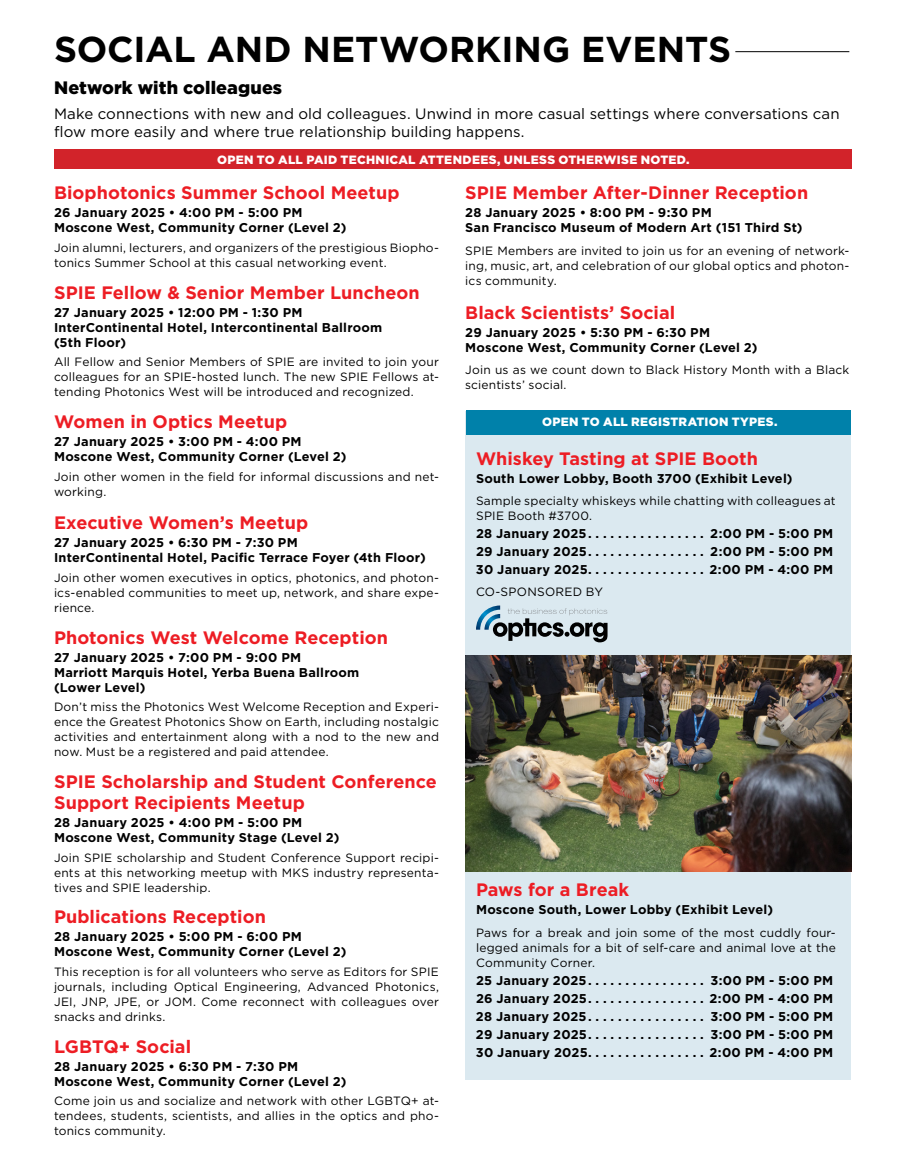
<style>
.page{position:relative;width:905px;height:1161px;background:#fff}
.page>*{position:absolute;margin:0;border:0;box-sizing:border-box;transform-origin:0 0}
.t1{font:700 36px "Gotham";color:#000}
.t2{font:700 18px/21px "Gotham";letter-spacing:.005em;color:#ed1d24}
.t3{font:900 18px "Gotham";letter-spacing:.005em;color:#000}
.t4{font:15px/18px "Gotham";letter-spacing:.005em;color:#000}
.t5{font:700 12.75px/15px "Gotham";letter-spacing:.02em;color:#000}
.t6{font:12px/15px "Gotham";letter-spacing:.015em;color:#000;text-align:justify}
.t7{font:900 12px "Gotham";letter-spacing:.025em;color:#fff}
</style>
<div class="page">
<div style="left:465px;top:411px;width:385px;height:668px;background:#dbe9f0"></div>
<hr style="left:735px;top:51px;width:114px;height:1px;background:#000">
<svg style="left:476px;top:606px;width:131px;height:36px"></svg>
<img style="left:465px;top:656px;width:386px;height:216px">
<div style="left:55px;top:149px;width:797px;height:20px;background:#d2232a"></div>
<div style="left:466px;top:411px;width:384px;height:24px;background:#0081aa"></div>
<h1 class="t1" style="left:54px;top:26px;width:678px">SOCIAL AND NETWORKING EVENTS</h1>
<h2 class="t3" style="left:54px;top:75px;width:230px">Network with colleagues</h2>
<p class="t4" style="left:54px;top:104px;width:787px">Make connections with new and old colleagues. Unwind in more casual settings where conversations can flow more easily and where true relationship building happens.</p>
<p class="t7" style="left:217px;top:151px;width:474px">OPEN TO ALL PAID TECHNICAL ATTENDEES, UNLESS OTHERWISE NOTED.</p>
<h2 class="t2" style="left:54px;top:182px;width:347px">Biophotonics Summer School Meetup</h2>
<p class="t5" style="left:54px;top:205px;width:294px">26 January 2025 • 4:00 PM - 5:00 PM<br>Moscone West, Community Corner (Level 2)</p>
<p class="t6" style="left:54px;top:240px;width:386px">Join alumni, lecturers, and organizers of the prestigious Biopho&shy;tonics Summer School at this casual networking event.</p>
<h2 class="t2" style="left:54px;top:282px;width:367px">SPIE Fellow &amp; Senior Member Luncheon</h2>
<p class="t5" style="left:54px;top:305px;width:330px">27 January 2025 • 12:00 PM - 1:30 PM<br>InterContinental Hotel, Intercontinental Ballroom (5th Floor)</p>
<p class="t6" style="left:54px;top:354px;width:386px">All Fellow and Senior Members of SPIE are invited to join your colleagues for an SPIE-hosted lunch. The new SPIE Fellows at&shy;tending Photonics West will be introduced and recognized.</p>
<h2 class="t2" style="left:54px;top:411px;width:235px">Women in Optics Meetup</h2>
<p class="t5" style="left:54px;top:434px;width:294px">27 January 2025 • 3:00 PM - 4:00 PM<br>Moscone West, Community Corner (Level 2)</p>
<p class="t6" style="left:54px;top:469px;width:386px">Join other women in the field for informal discussions and net&shy;working.</p>
<h2 class="t2" style="left:54px;top:512px;width:256px">Executive Women’s Meetup</h2>
<p class="t5" style="left:54px;top:535px;width:373px">27 January 2025 • 6:30 PM - 7:30 PM<br>InterContinental Hotel, Pacific Terrace Foyer (4th Floor)</p>
<p class="t6" style="left:54px;top:570px;width:386px">Join other women executives in optics, photonics, and photon&shy;ics-enabled communities to meet up, network, and share expe&shy;rience.</p>
<h2 class="t2" style="left:54px;top:627px;width:335px">Photonics West Welcome Reception</h2>
<p class="t5" style="left:54px;top:650px;width:307px">27 January 2025 • 7:00 PM - 9:00 PM<br>Marriott Marquis Hotel, Yerba Buena Ballroom (Lower Level)</p>
<p class="t6" style="left:54px;top:699px;width:386px">Don’t miss the Photonics West Welcome Reception and Experi&shy;ence the Greatest Photonics Show on Earth, including nostalgic activities and entertainment along with a nod to the new and now. Must be a registered and paid attendee.</p>
<h2 class="t2" style="left:54px;top:771px;width:384px">SPIE Scholarship and Student Conference<br>Support Recipients Meetup</h2>
<p class="t5" style="left:54px;top:815px;width:287px">28 January 2025 • 4:00 PM - 5:00 PM<br>Moscone West, Community Stage (Level 2)</p>
<p class="t6" style="left:54px;top:850px;width:386px">Join SPIE scholarship and Student Conference Support recipi&shy;ents at this networking meetup with MKS industry representa&shy;tives and SPIE leadership.</p>
<h2 class="t2" style="left:54px;top:907px;width:213px">Publications Reception</h2>
<p class="t5" style="left:54px;top:929px;width:294px">28 January 2025 • 5:00 PM - 6:00 PM<br>Moscone West, Community Corner (Level 2)</p>
<p class="t6" style="left:54px;top:964px;width:386px">This reception is for all volunteers who serve as Editors for SPIE journals, including Optical Engineering, Advanced Photonics, JEI, JNP, JPE, or JOM. Come reconnect with colleagues over snacks and drinks.</p>
<h2 class="t2" style="left:54px;top:1036px;width:139px">LGBTQ+ Social</h2>
<p class="t5" style="left:54px;top:1059px;width:294px">28 January 2025 • 6:30 PM - 7:30 PM<br>Moscone West, Community Corner (Level 2)</p>
<p class="t6" style="left:54px;top:1093px;width:386px">Come join us and socialize and network with other LGBTQ+ at&shy;tendees, students, scientists, and allies in the optics and pho&shy;tonics community.</p>
<h2 class="t2" style="left:465px;top:182px;width:344px">SPIE Member After-Dinner Reception</h2>
<p class="t5" style="left:465px;top:205px;width:339px">28 January 2025 • 8:00 PM - 9:30 PM<br>San Francisco Museum of Modern Art (151 Third St)</p>
<p class="t6" style="left:465px;top:243px;width:385px">SPIE Members are invited to join us for an evening of network&shy;ing, music, art, and celebration of our global optics and photon&shy;ics community.</p>
<h2 class="t2" style="left:465px;top:302px;width:211px">Black Scientists’ Social</h2>
<p class="t5" style="left:465px;top:325px;width:294px">29 January 2025 • 5:30 PM - 6:30 PM<br>Moscone West, Community Corner (Level 2)</p>
<p class="t6" style="left:465px;top:362px;width:385px">Join us as we count down to Black History Month with a Black scientists’ social.</p>
<p class="t7" style="left:542px;top:414px;width:237px">OPEN TO ALL REGISTRATION TYPES.</p>
<h2 class="t2" style="left:476px;top:448px;width:283px">Whiskey Tasting at SPIE Booth</h2>
<p class="t5" style="left:476px;top:471px;width:318px">South Lower Lobby, Booth 3700 (Exhibit Level)</p>
<p class="t6" style="left:476px;top:493px;width:361px">Sample specialty whiskeys while chatting with colleagues at<br>SPIE Booth #3700.</p>
<p class="t5" style="left:476px;top:526px;width:116px">28 January 2025.................</p>
<p class="t5" style="left:710px;top:526px;width:124px">2:00 PM - 5:00 PM</p>
<p class="t5" style="left:476px;top:544px;width:116px">29 January 2025.................</p>
<p class="t5" style="left:710px;top:544px;width:124px">2:00 PM - 5:00 PM</p>
<p class="t5" style="left:476px;top:562px;width:117px">30 January 2025.................</p>
<p class="t5" style="left:709px;top:562px;width:125px">2:00 PM - 4:00 PM</p>
<p class="t6" style="left:476px;top:584px;width:128px">CO-SPONSORED BY</p>
<h2 class="t2" style="left:476px;top:879px;width:155px">Paws for a Break</h2>
<p class="t5" style="left:476px;top:902px;width:298px">Moscone South, Lower Lobby (Exhibit Level)</p>
<p class="t6" style="left:476px;top:925px;width:361px">Paws for a break and join some of the most cuddly four&shy;legged animals for a bit of self-care and animal love at the Community Corner.</p>
<p class="t5" style="left:476px;top:973px;width:116px">25 January 2025.................</p>
<p class="t5" style="left:710px;top:973px;width:124px">3:00 PM - 5:00 PM</p>
<p class="t5" style="left:476px;top:991px;width:116px">26 January 2025.................</p>
<p class="t5" style="left:709px;top:991px;width:125px">2:00 PM - 4:00 PM</p>
<p class="t5" style="left:476px;top:1009px;width:116px">28 January 2025.................</p>
<p class="t5" style="left:710px;top:1009px;width:124px">3:00 PM - 5:00 PM</p>
<p class="t5" style="left:476px;top:1027px;width:116px">29 January 2025.................</p>
<p class="t5" style="left:710px;top:1027px;width:124px">3:00 PM - 5:00 PM</p>
<p class="t5" style="left:476px;top:1045px;width:117px">30 January 2025.................</p>
<p class="t5" style="left:709px;top:1045px;width:125px">2:00 PM - 4:00 PM</p>
</div>
